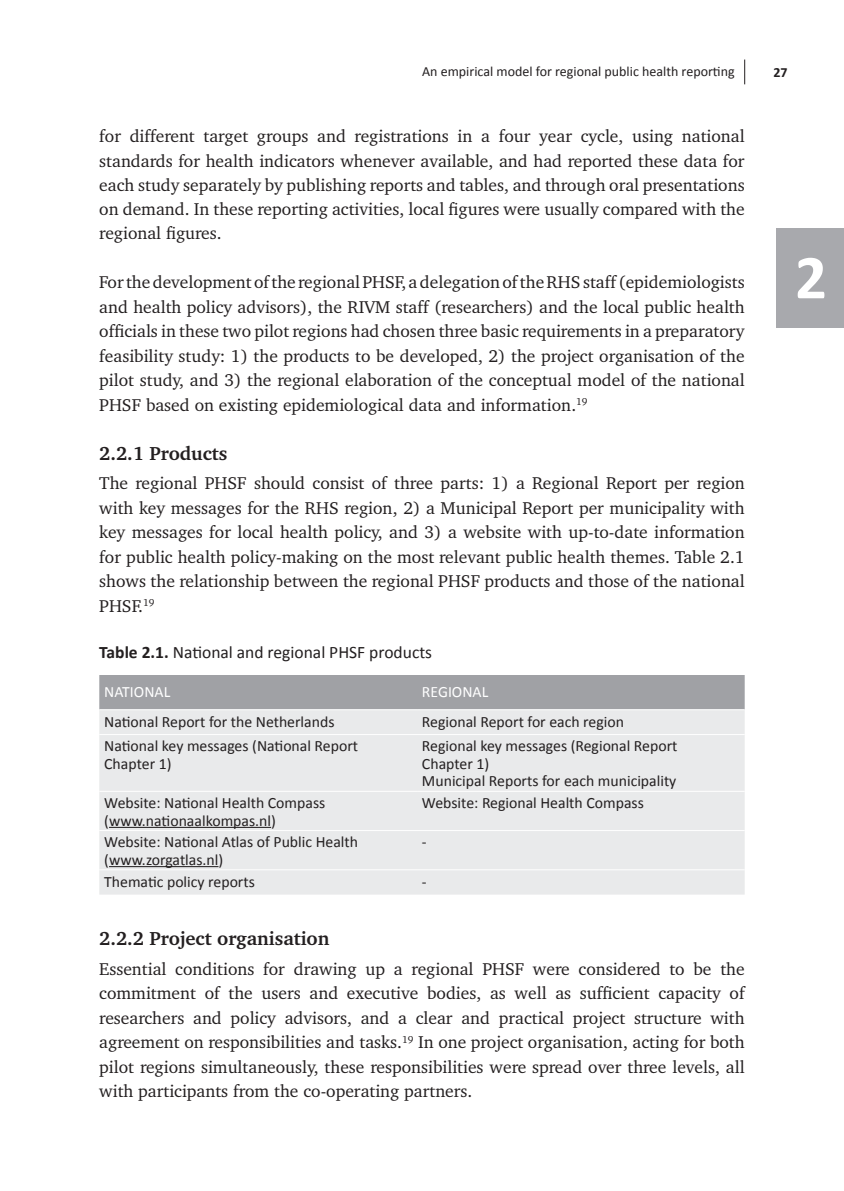
<style>
.page{position:relative;width:844px;height:1191px;background:#fff}
.page>*{position:absolute;margin:0;border:0;box-sizing:border-box;transform-origin:0 0}
.t1{font:700 63px "Calibri";color:#fff}
.t2{font:700 19.25px "Charter IT Cby BT";color:#231f20}
.t3{font:17.5px/24.5px "Charter IT Cby BT";color:#231f20;text-align:justify}
.t4{font:17.5px "Calibri";color:#231f20}
.t5{font:15.75px/17.5px "Calibri";color:#231f20}
.t6{font:15.75px "Calibri";color:#fff}
.t7{font:14px "Calibri";color:#231f20}
.t8{font:700 14px "Calibri";color:#231f20}
.s1{font-weight:700}
</style>
<div class="page">
<svg style="left:744px;top:60px;width:1px;height:24px"></svg>
<div style="left:776px;top:228px;width:67px;height:99px;background:#a8a9ad"></div>
<div style="left:99px;top:675px;width:645px;height:34px;background:#a0a1a5"></div>
<div style="left:99px;top:710px;width:645px;height:184px;background:#e9eaeb"></div>
<hr style="left:99px;top:734px;width:318px;height:1px;background:#fff">
<hr style="left:417px;top:734px;width:327px;height:1px;background:#fff">
<hr style="left:99px;top:791px;width:318px;height:1px;background:#fff">
<hr style="left:417px;top:791px;width:327px;height:1px;background:#fff">
<hr style="left:99px;top:830px;width:318px;height:1px;background:#fff">
<hr style="left:417px;top:830px;width:327px;height:1px;background:#fff">
<hr style="left:99px;top:869px;width:318px;height:1px;background:#fff">
<hr style="left:417px;top:869px;width:327px;height:1px;background:#fff">
<hr style="left:109px;top:827px;width:162px;height:1px;background:#231f20">
<hr style="left:109px;top:866px;width:109px;height:1px;background:#231f20">
<p class="t7" style="left:422px;top:63px;width:314px">An empirical model for regional public health reporting</p>
<p class="t8" style="left:773px;top:64px;width:16px">27</p>
<p class="t3" style="left:99px;top:124px;width:646px">for different target groups and registrations in a four year cycle, using national standards for health indicators whenever available, and had reported these data for each study separately by publishing reports and tables, and through oral presentations on demand. In these reporting activities, local figures were usually compared with the regional figures.</p>
<p class="t3" style="left:99px;top:270px;width:646px">For the development of the regional PHSF, a delegation of the RHS staff (epidemiologists and health policy advisors), the RIVM staff (researchers) and the local public health officials in these two pilot regions had chosen three basic requirements in a preparatory feasibility study: 1) the products to be developed, 2) the project organisation of the pilot study, and 3) the regional elaboration of the conceptual model of the national PHSF based on existing epidemiological data and information.<sup>19</sup></p>
<p class="t2" style="left:99px;top:441px;width:130px">2.2.1 Products</p>
<p class="t3" style="left:99px;top:471px;width:646px">The regional PHSF should consist of three parts: 1) a Regional Report per region with key messages for the RHS region, 2) a Municipal Report per municipality with key messages for local health policy, and 3) a website with up-to-date information for public health policy-making on the most relevant public health themes. Table 2.1 shows the relationship between the regional PHSF products and those of the national PHSF.<sup>19</sup></p>
<p class="t4" style="left:99px;top:641px;width:334px"><span class="s1">Table 2.1.</span> National and regional PHSF products</p>
<p class="t6" style="left:104px;top:681px;width:68px">NATIONAL</p>
<p class="t6" style="left:422px;top:681px;width:68px">REGIONAL</p>
<p class="t5" style="left:104px;top:712px;width:232px">National Report for the Netherlands</p>
<p class="t5" style="left:422px;top:712px;width:203px">Regional Report for each region</p>
<p class="t5" style="left:104px;top:736px;width:255px">National key messages (National Report<br>Chapter 1)</p>
<p class="t5" style="left:422px;top:736px;width:257px">Regional key messages (Regional Report<br>Chapter 1)<br>Municipal Reports for each municipality</p>
<p class="t5" style="left:104px;top:793px;width:222px">Website: National Health Compass (www.nationaalkompas.nl)</p>
<p class="t5" style="left:422px;top:793px;width:223px">Website: Regional Health Compass</p>
<p class="t5" style="left:104px;top:832px;width:255px">Website: National Atlas of Public Health (www.zorgatlas.nl)</p>
<p class="t5" style="left:422px;top:832px;width:6px">-</p>
<p class="t5" style="left:104px;top:872px;width:152px">Thematic policy reports</p>
<p class="t5" style="left:422px;top:872px;width:6px">-</p>
<p class="t2" style="left:99px;top:926px;width:231px">2.2.2 Project organisation</p>
<p class="t3" style="left:99px;top:956px;width:646px">Essential conditions for drawing up a regional PHSF were considered to be the commitment of the users and executive bodies, as well as sufficient capacity of researchers and policy advisors, and a clear and practical project structure with agreement on responsibilities and tasks.<sup>19</sup> In one project organisation, acting for both pilot regions simultaneously, these responsibilities were spread over three levels, all with participants from the co-operating partners.</p>
<h1 class="t1" style="left:794px;top:238px;width:33px">2</h1>
</div>
